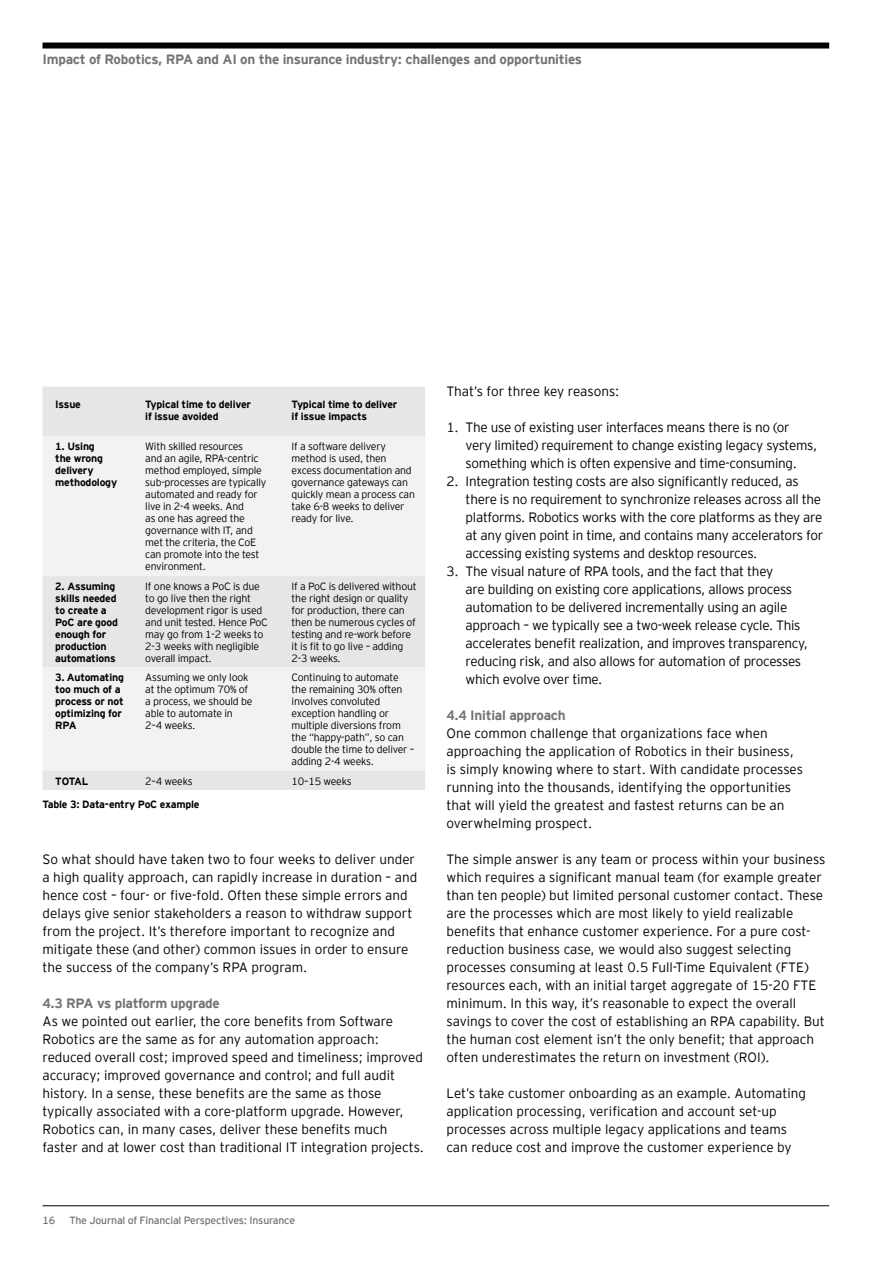
<style>
.page{position:relative;width:893px;height:1263px;background:#fff}
.page>*{position:absolute;margin:0;border:0;box-sizing:border-box;transform-origin:0 0}
.t1{font:300 13.5px/18px "EY Interstate";letter-spacing:-.005em;color:#000}
.t2{font:700 13.5px "EY Interstate";letter-spacing:-.02em;color:#747373}
.t3{font:300 10.5px/12px "EY Interstate";letter-spacing:-.02em;color:#000}
.t4{font:700 10.5px/12px "EY Interstate";letter-spacing:-.02em;color:#000}
.t5{font:10.5px "EY Interstate";letter-spacing:-.02em;color:#747373}
</style>
<div class="page">
<hr style="left:43px;top:1205px;width:786px;height:1px;background:#000">
<div style="left:43px;top:43px;width:786px;height:6px;background:#000"></div>
<div style="left:43px;top:771px;width:382px;height:19px;background:#e6e6e6"></div>
<div style="left:43px;top:386px;width:382px;height:51px;background:#e6e6e6"></div>
<svg style="left:43px;top:437px;width:382px;height:334px;fill:#f3f2f2"></svg>
<p class="t2" style="left:43px;top:49px;width:541px">Impact of Robotics, RPA and AI on the insurance industry: challenges and opportunities</p>
<p class="t4" style="left:55px;top:397px;width:27px">Issue</p>
<p class="t4" style="left:145px;top:397px;width:107px">Typical time to deliver if issue avoided</p>
<p class="t4" style="left:292px;top:397px;width:107px">Typical time to deliver if issue impacts</p>
<p class="t4" style="left:55px;top:440px;width:63px">1. Using<br>the wrong delivery methodology</p>
<p class="t3" style="left:145px;top:440px;width:123px">With skilled resources<br>and an agile, RPA-centric method employed, simple sub-processes are typically automated and ready for live in 2-4 weeks. And<br>as one has agreed the governance with IT, and met the criteria, the CoE can promote into the test environment.</p>
<p class="t3" style="left:292px;top:440px;width:125px">If a software delivery method is used, then excess documentation and governance gateways can quickly mean a process can take 6-8 weeks to deliver ready for live.</p>
<p class="t4" style="left:55px;top:579px;width:64px">2. Assuming skills needed to create a<br>PoC are good enough for production automations</p>
<p class="t3" style="left:145px;top:579px;width:124px">If one knows a PoC is due to go live then the right development rigor is used and unit tested. Hence PoC may go from 1-2 weeks to<br>2-3 weeks with negligible overall impact.</p>
<p class="t3" style="left:292px;top:579px;width:127px">If a PoC is delivered without the right design or quality for production, there can then be numerous cycles of testing and re-work before it is fit to go live – adding<br>2-3 weeks.</p>
<p class="t4" style="left:55px;top:671px;width:70px">3. Automating too much of a process or not optimizing for<br>RPA</p>
<p class="t3" style="left:145px;top:671px;width:109px">Assuming we only look at the optimum 70% of a process, we should be able to automate in<br>2–4 weeks.</p>
<p class="t3" style="left:292px;top:671px;width:124px">Continuing to automate the remaining 30% often involves convoluted exception handling or multiple diversions from the “happy-path”, so can double the time to deliver – adding 2-4 weeks.</p>
<p class="t4" style="left:55px;top:774px;width:35px">TOTAL</p>
<p class="t3" style="left:145px;top:774px;width:49px">2–4 weeks</p>
<p class="t3" style="left:292px;top:774px;width:61px">10–15 weeks</p>
<p class="t4" style="left:43px;top:798px;width:159px">Table 3: Data-entry PoC example</p>
<p class="t1" style="left:43px;top:849px;width:376px">So what should have taken two to four weeks to deliver under a high quality approach, can rapidly increase in duration – and hence cost – four- or five-fold. Often these simple errors and delays give senior stakeholders a reason to withdraw support from the project. It’s therefore important to recognize and mitigate these (and other) common issues in order to ensure the success of the company’s RPA program.</p>
<p class="t2" style="left:43px;top:993px;width:179px">4.3 RPA vs platform upgrade</p>
<p class="t1" style="left:43px;top:1011px;width:383px">As we pointed out earlier, the core benefits from Software Robotics are the same as for any automation approach: reduced overall cost; improved speed and timeliness; improved accuracy; improved governance and control; and full audit history. In a sense, these benefits are the same as those typically associated with a core-platform upgrade. However, Robotics can, in many cases, deliver these benefits much faster and at lower cost than traditional IT integration projects.</p>
<p class="t1" style="left:446px;top:381px;width:174px">That’s for three key reasons:</p>
<p class="t1" style="left:466px;top:417px;width:353px;text-indent:-19px">1. The use of existing user interfaces means there is no (or very limited) requirement to change existing legacy systems, something which is often expensive and time-consuming.</p>
<p class="t1" style="left:466px;top:471px;width:359px;text-indent:-19px">2. Integration testing costs are also significantly reduced, as there is no requirement to synchronize releases across all the platforms. Robotics works with the core platforms as they are at any given point in time, and contains many accelerators for accessing existing systems and desktop resources.</p>
<p class="t1" style="left:466px;top:561px;width:344px;text-indent:-19px">3. The visual nature of RPA tools, and the fact that they<br>are building on existing core applications, allows process automation to be delivered incrementally using an agile approach – we typically see a two-week release cycle. This accelerates benefit realization, and improves transparency, reducing risk, and also allows for automation of processes which evolve over time.</p>
<p class="t2" style="left:446px;top:705px;width:121px">4.4 Initial approach</p>
<p class="t1" style="left:446px;top:723px;width:358px">One common challenge that organizations face when approaching the application of Robotics in their business, is simply knowing where to start. With candidate processes running into the thousands, identifying the opportunities that will yield the greatest and fastest returns can be an overwhelming prospect.</p>
<p class="t1" style="left:446px;top:849px;width:381px">The simple answer is any team or process within your business which requires a significant manual team (for example greater than ten people) but limited personal customer contact. These are the processes which are most likely to yield realizable benefits that enhance customer experience. For a pure cost&shy;reduction business case, we would also suggest selecting processes consuming at least 0.5 Full-Time Equivalent (FTE) resources each, with an initial target aggregate of 15-20 FTE minimum. In this way, it’s reasonable to expect the overall savings to cover the cost of establishing an RPA capability. But the human cost element isn’t the only benefit; that approach often underestimates the return on investment (ROI).</p>
<p class="t1" style="left:446px;top:1083px;width:361px">Let’s take customer onboarding as an example. Automating application processing, verification and account set-up processes across multiple legacy applications and teams can reduce cost and improve the customer experience by</p>
<p class="t5" style="left:43px;top:1213px;width:14px">16</p>
<p class="t5" style="left:69px;top:1213px;width:227px">The Journal of Financial Perspectives: Insurance</p>
</div>
